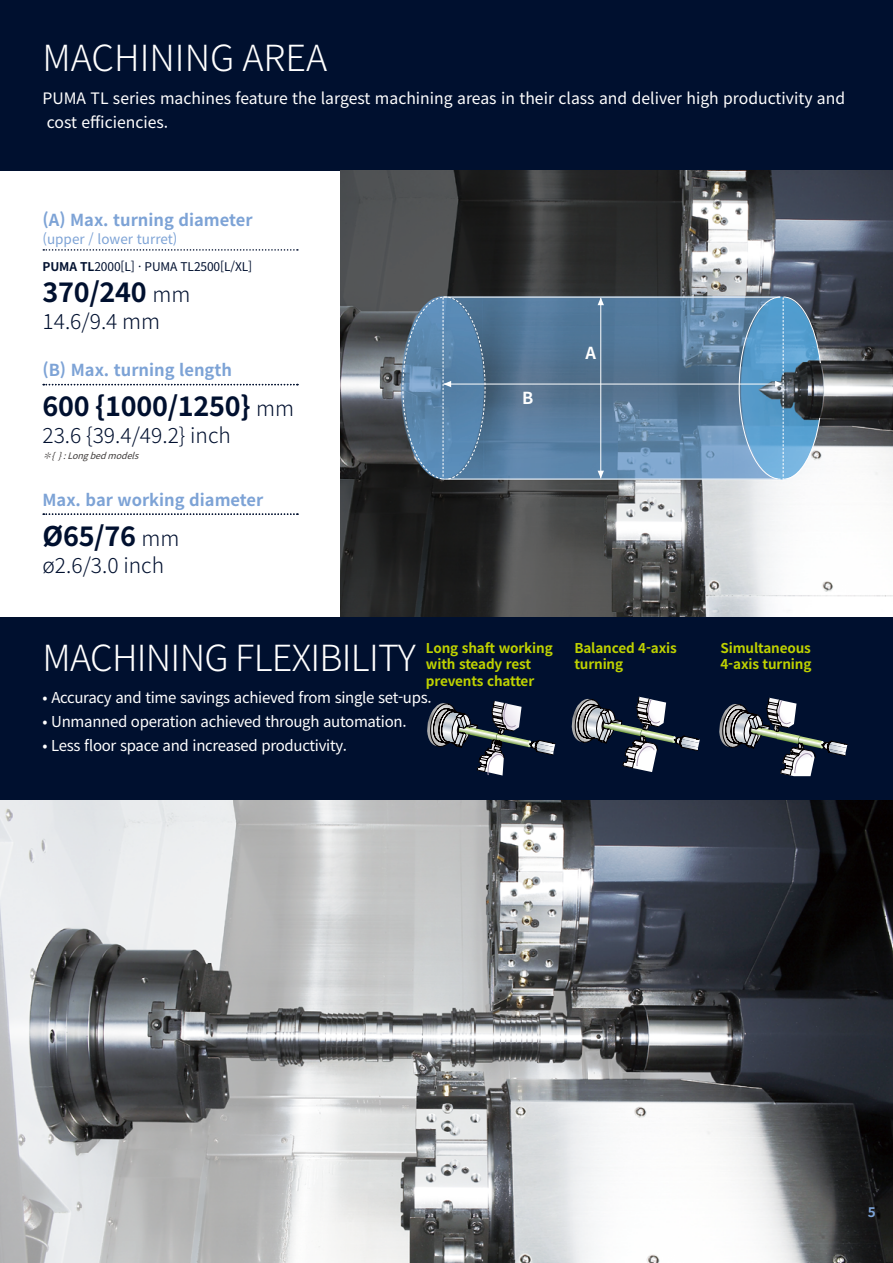
<style>
.page{position:relative;width:893px;height:1263px;background:#fff}
.page>*{position:absolute;margin:0;border:0;box-sizing:border-box;transform-origin:0 0}
.t1{font:300 36px "Noto Sans KR";letter-spacing:-.02em;color:#fff}
.t2{font:300 36px "Noto Sans KR";color:#fff}
.t3{font:700 27px "Noto Sans KR";letter-spacing:-.01em;color:#00102f}
.t4{font:300 21px "Noto Sans KR";color:#00102f}
.t5{font:700 16.5px "Noto Sans KR";color:#7da3d6}
.t6{font:700 16.5px "Noto Sans KR";color:#fff}
.t7{font:15.75px/24px "Noto Sans KR";color:#fff}
.t8{font:15px "Noto Sans KR";letter-spacing:-.02em;color:#fff}
.t9{font:700 13.5px/16.5px "Noto Sans KR";letter-spacing:-.01em;color:#bfd200}
.t10{font:13.5px "Noto Sans KR";color:#7da3d6}
.t11{font:700 13.5px "Noto Sans KR";color:#7da3d6}
.t12{font:12px "Noto Sans KR";letter-spacing:-.01em;color:#00102f}
.t13{font:italic 9px "Noto Sans KR";color:#3e3a39}
.s1{font-weight:700}
.s2{font-weight:300;font-size:21px}
</style>
<div class="page">
<div style="left:0;top:0;width:893px;height:170px;background:#00102f"></div>
<img style="left:0;top:799px;width:893px;height:464px">
<div style="left:0;top:617px;width:893px;height:182px;background:#00102f"></div>
<svg style="left:427px;top:701px;width:128px;height:74px"></svg>
<img style="left:340px;top:170px;width:553px;height:447px">
<hr style="left:600px;top:298px;width:1px;height:180px;background:#fff">
<svg style="left:598px;top:298px;width:6px;height:7px"></svg>
<svg style="left:598px;top:471px;width:6px;height:7px"></svg>
<hr style="left:443px;top:297px;width:337px;height:1px;background:#fff">
<hr style="left:446px;top:479px;width:331px;height:1px;background:#fff">
<hr style="left:443px;top:384px;width:334px;height:1px;background:#fff">
<svg style="left:402px;top:296px;width:84px;height:184px;background:#5a81a2"></svg>
<svg style="left:738px;top:296px;width:83px;height:184px;background:#6594b6"></svg>
<svg style="left:43px;top:249px;width:255px;height:2px"></svg>
<svg style="left:43px;top:384px;width:255px;height:1px"></svg>
<svg style="left:43px;top:513px;width:255px;height:2px"></svg>
<svg style="left:571px;top:697px;width:129px;height:75px"></svg>
<svg style="left:719px;top:698px;width:128px;height:78px"></svg>
<h1 class="t2" style="left:43px;top:38px;width:286px">MACHINING AREA</h1>
<p class="t7" style="left:43px;top:86px;width:804px">PUMA TL series machines feature the largest machining areas in their class and deliver high productivity and cost efficiencies.</p>
<p class="t5" style="left:43px;top:210px;width:212px">(A) Max. turning diameter</p>
<p class="t10" style="left:43px;top:231px;width:136px">(upper / lower turret)</p>
<p class="t12" style="left:43px;top:260px;width:211px"><span class="s1">PUMA TL</span>2000[L] · PUMA TL2500[L/XL]</p>
<h2 class="t3" style="left:43px;top:277px;width:149px">370/240 <span class="s2">mm</span></h2>
<h3 class="t4" style="left:43px;top:309px;width:119px">14.6/9.4 mm</h3>
<p class="t5" style="left:43px;top:361px;width:191px">(B) Max. turning length</p>
<h2 class="t3" style="left:43px;top:391px;width:253px">600 {1000/1250} <span class="s2">mm</span></h2>
<h3 class="t4" style="left:43px;top:423px;width:190px">23.6 {39.4/49.2} inch</h3>
<p class="t13" style="left:43px;top:450px;width:104px">✽{}:Longbedmodels</p>
<p class="t5" style="left:43px;top:490px;width:222px">Max. bar working diameter</p>
<h2 class="t3" style="left:43px;top:520px;width:139px">Ø65/76 <span class="s2">mm</span></h2>
<h3 class="t4" style="left:43px;top:553px;width:123px">ø2.6/3.0 inch</h3>
<p class="t6" style="left:522px;top:389px;width:13px">B</p>
<p class="t6" style="left:586px;top:344px;width:12px">A</p>
<h1 class="t1" style="left:43px;top:637px;width:375px">MACHINING FLEXIBILITY</h1>
<p class="t9" style="left:426px;top:640px;width:128px">Long shaft working with steady rest prevents chatter</p>
<p class="t9" style="left:574px;top:640px;width:104px">Balanced 4-axis turning</p>
<p class="t9" style="left:720px;top:640px;width:92px">Simultaneous</p>
<p class="t9" style="left:720px;top:656px;width:92px">4-axis turning</p>
<p class="t8" style="left:43px;top:689px;width:391px">• Accuracy and time savings achieved from single set-ups.</p>
<p class="t8" style="left:43px;top:713px;width:366px">• Unmanned operation achieved through automation.</p>
<p class="t8" style="left:43px;top:737px;width:306px">• Less floor space and increased productivity.</p>
<p class="t11" style="left:868px;top:1205px;width:9px">5</p>
</div>
